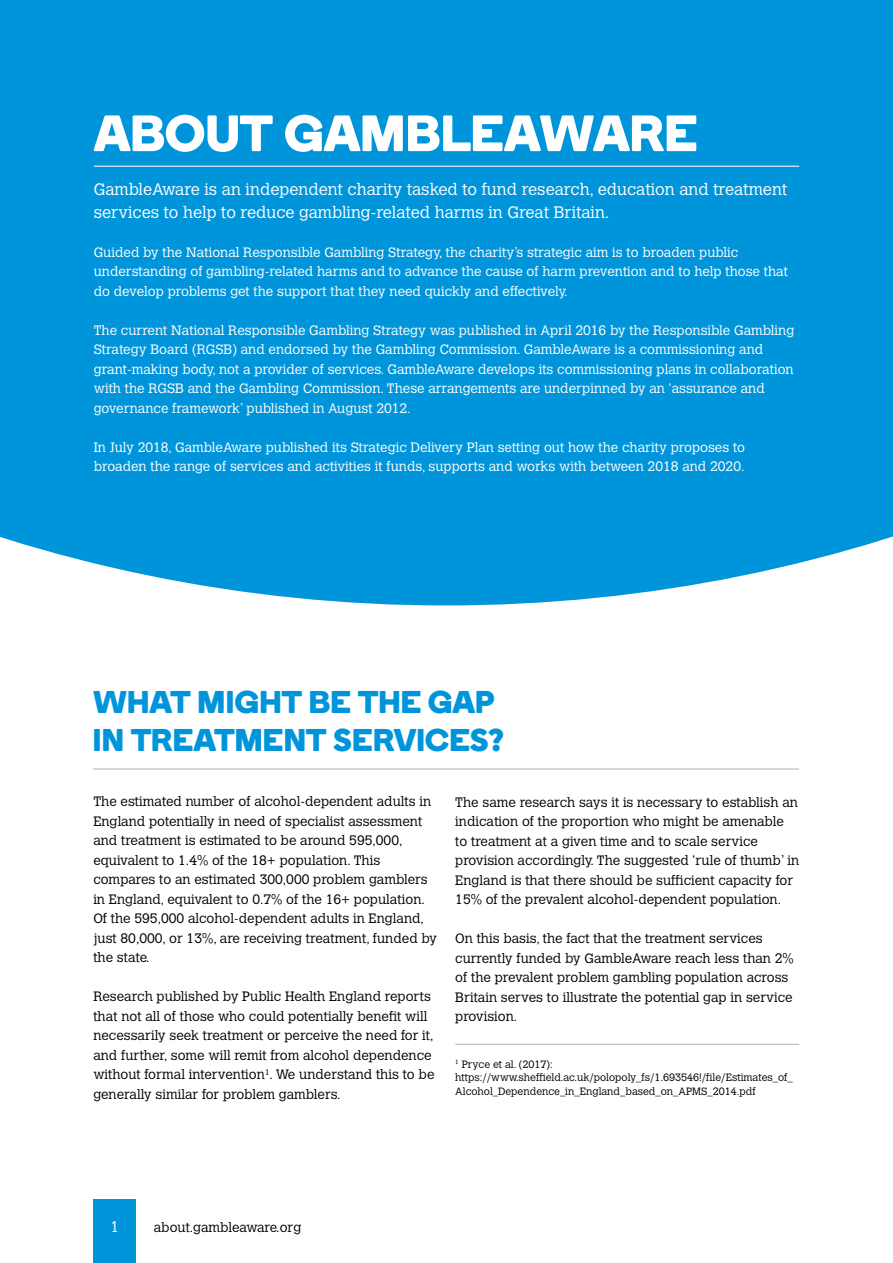
<style>
.page{position:relative;width:893px;height:1263px;background:#fff}
.page>*{position:absolute;margin:0;border:0;box-sizing:border-box;transform-origin:0 0}
.t1{font:51px "Boing";letter-spacing:.005em;color:#fff}
.t2{font:31.5px/37.8px "Boing";letter-spacing:.015em;color:#0095db}
.t3{font:300 16.5px/22.5px "Calvert";color:#fff}
.t4{font:300 15px "Calvert";color:#fff}
.t5{font:300 13.5px/19.5px "Calvert";color:#000}
.t6{font:300 13.5px/19.5px "Calvert";color:#fff}
.t7{font:300 10.5px/13.5px "Calvert";color:#000}
</style>
<div class="page">
<hr style="left:93px;top:769px;width:706px;height:1px;background:#acb3b7">
<hr style="left:455px;top:1044px;width:344px;height:1px;background:#acb3b7">
<div style="left:0;top:0;width:893px;height:605px;background:#0095db"></div>
<hr style="left:94px;top:166px;width:705px;height:1px;background:#fff">
<div style="left:94px;top:1199px;width:42px;height:64px;background:#0095db"></div>
<h1 class="t1" style="left:94px;top:102px;width:605px">ABOUT GAMBLEAWARE</h1>
<p class="t3" style="left:94px;top:178px;width:695px">GambleAware is an independent charity tasked to fund research, education and treatment services to help to reduce gambling-related harms in Great Britain.</p>
<p class="t6" style="left:94px;top:242px;width:696px">Guided by the National Responsible Gambling Strategy, the charity’s strategic aim is to broaden public understanding of gambling-related harms and to advance the cause of harm prevention and to help those that do develop problems get the support that they need quickly and effectively.</p>
<p class="t6" style="left:94px;top:320px;width:702px">The current National Responsible Gambling Strategy was published in April 2016 by the Responsible Gambling Strategy Board (RGSB) and endorsed by the Gambling Commission. GambleAware is a commissioning and grant-making body, not a provider of services. GambleAware develops its commissioning plans in collaboration with the RGSB and the Gambling Commission. These arrangements are underpinned by an ‘assurance and governance framework’ published in August 2012.</p>
<p class="t6" style="left:94px;top:437px;width:653px">In July 2018, GambleAware published its Strategic Delivery Plan setting out how the charity proposes to broaden the range of services and activities it funds, supports and works with between 2018 and 2020.</p>
<h2 class="t2" style="left:93px;top:683px;width:412px">WHAT MIGHT BE THE GAP<br>IN TREATMENT SERVICES?</h2>
<p class="t5" style="left:93px;top:792px;width:345px">The estimated number of alcohol-dependent adults in England potentially in need of specialist assessment and treatment is estimated to be around 595,000, equivalent to 1.4% of the 18+ population. This compares to an estimated 300,000 problem gamblers in England, equivalent to 0.7% of the 16+ population.<br>Of the 595,000 alcohol-dependent adults in England, just 80,000, or 13%, are receiving treatment, funded by the state.</p>
<p class="t5" style="left:93px;top:987px;width:343px">Research published by Public Health England reports that not all of those who could potentially benefit will necessarily seek treatment or perceive the need for it, and further, some will remit from alcohol dependence without formal intervention<sup>1</sup>. We understand this to be generally similar for problem gamblers.</p>
<p class="t5" style="left:455px;top:792px;width:345px">The same research says it is necessary to establish an indication of the proportion who might be amenable to treatment at a given time and to scale service provision accordingly. The suggested ‘rule of thumb’ in England is that there should be sufficient capacity for 15% of the prevalent alcohol-dependent population.</p>
<p class="t5" style="left:455px;top:929px;width:340px">On this basis, the fact that the treatment services currently funded by GambleAware reach less than 2% of the prevalent problem gambling population across Britain serves to illustrate the potential gap in service provision.</p>
<p class="t7" style="left:455px;top:1057px;width:339px"><sup>1</sup> Pryce et al. (2017): https://www.sheffield.ac.uk/polopoly_fs/1.693546!/file/Estimates_of_<br>Alcohol_Dependence_in_England_based_on_APMS_2014.pdf</p>
<p class="t4" style="left:111px;top:1218px;width:10px">1</p>
<p class="t5" style="left:154px;top:1217px;width:149px">about.gambleaware.org</p>
</div>
